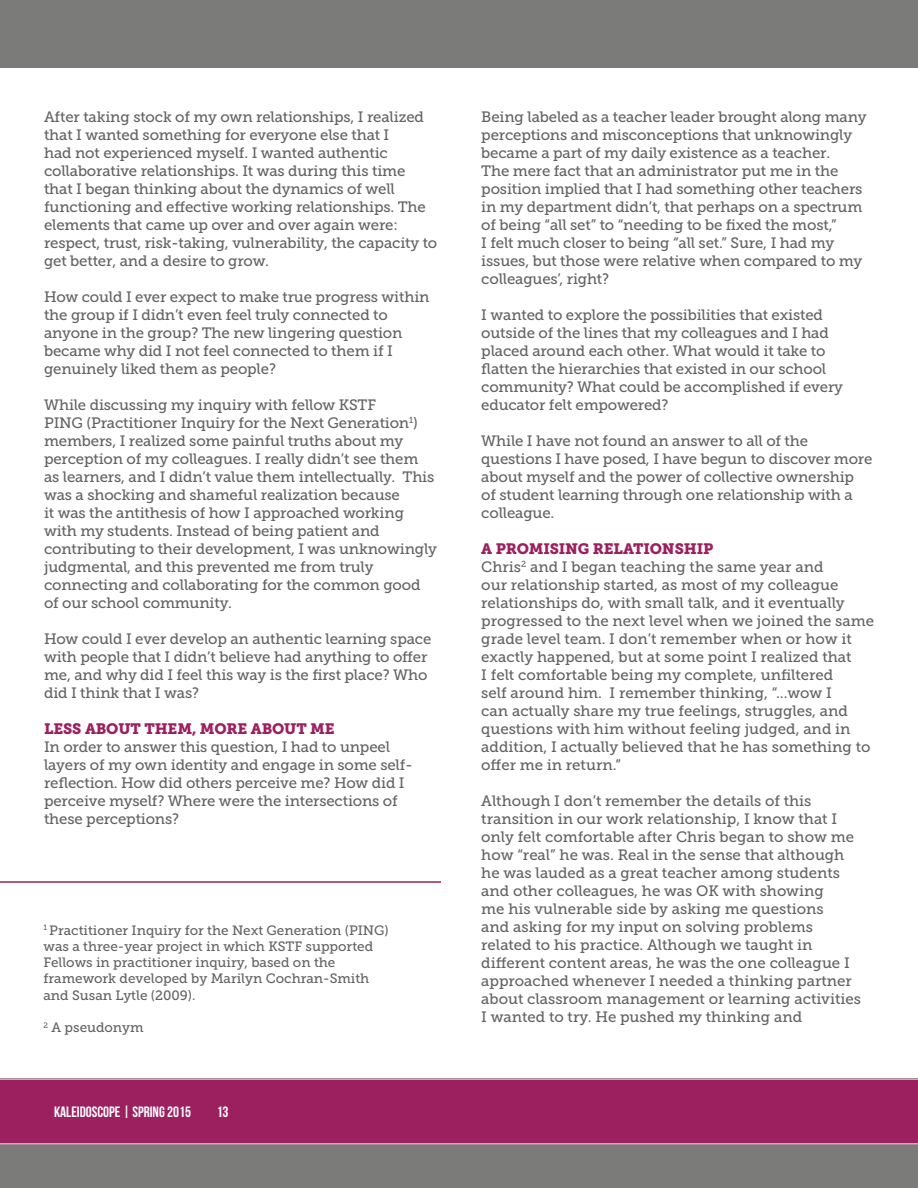
<style>
.page{position:relative;width:918px;height:1188px;background:#fff}
.page>*{position:absolute;margin:0;border:0;box-sizing:border-box;transform-origin:0 0}
.t1{font:15px/18px "Museo Slab 500";letter-spacing:-.01em;color:#636366}
.t2{font:15px "Museo Slab 900";letter-spacing:-.01em;color:#9c1f5f}
.t3{font:15px "Bebas Neue";color:#fff}
.t4{font:13.5px/16.2px "Museo Slab 500";color:#636366}
</style>
<div class="page">
<div style="left:0;top:0;width:918px;height:68px;background:#7b7b79"></div>
<div style="left:0;top:1078px;width:918px;height:110px;background:#7b7b79"></div>
<div style="left:0;top:1078px;width:918px;height:66px;background:#9c1f5f"></div>
<hr style="left:0;top:881px;width:441px;height:2px;background:#9c1f5f">
<p class="t1" style="left:44px;top:108px;width:395px">After taking stock of my own relationships, I realized that I wanted something for everyone else that I<br>had not experienced myself. I wanted authentic collaborative relationships. It was during this time that I began thinking about the dynamics of well functioning and effective working relationships. The elements that came up over and over again were: respect, trust, risk-taking, vulnerability, the capacity to get better, and a desire to grow.</p>
<p class="t1" style="left:44px;top:288px;width:387px">How could I ever expect to make true progress within the group if I didn’t even feel truly connected to anyone in the group? The new lingering question became why did I not feel connected to them if I genuinely liked them as people?</p>
<p class="t1" style="left:44px;top:396px;width:395px">While discussing my inquiry with fellow KSTF<br>PING (Practitioner Inquiry for the Next Generation<sup>1</sup>) members, I realized some painful truths about my perception of my colleagues. I really didn’t see them as learners, and I didn’t value them intellectually. This was a shocking and shameful realization because<br>it was the antithesis of how I approached working with my students. Instead of being patient and contributing to their development, I was unknowingly judgmental, and this prevented me from truly connecting and collaborating for the common good of our school community.</p>
<p class="t1" style="left:44px;top:630px;width:389px">How could I ever develop an authentic learning space with people that I didn’t believe had anything to offer me, and why did I feel this way is the first place? Who did I think that I was?</p>
<p class="t2" style="left:44px;top:720px;width:292px">LESS ABOUT THEM, MORE ABOUT ME</p>
<p class="t1" style="left:44px;top:738px;width:370px">In order to answer this question, I had to unpeel layers of my own identity and engage in some self&shy;reflection. How did others perceive me? How did I perceive myself? Where were the intersections of these perceptions?</p>
<p class="t4" style="left:44px;top:922px;width:347px"><sup>1</sup> Practitioner Inquiry for the Next Generation (PING) was a three-year project in which KSTF supported Fellows in practitioner inquiry, based on the framework developed by Marilyn Cochran-Smith and Susan Lytle (2009).</p>
<p class="t4" style="left:44px;top:1019px;width:102px"><sup>2</sup> A pseudonym</p>
<p class="t3" style="left:54px;top:1104px;width:138px">KALEIDOSCOPE | SPRING 2015</p>
<p class="t3" style="left:217px;top:1104px;width:13px">13</p>
<p class="t1" style="left:481px;top:108px;width:387px">Being labeled as a teacher leader brought along many perceptions and misconceptions that unknowingly became a part of my daily existence as a teacher.<br>The mere fact that an administrator put me in the position implied that I had something other teachers in my department didn’t, that perhaps on a spectrum of being “all set” to “needing to be fixed the most,”<br>I felt much closer to being “all set.” Sure, I had my issues, but those were relative when compared to my colleagues’, right?</p>
<p class="t1" style="left:481px;top:306px;width:363px">I wanted to explore the possibilities that existed outside of the lines that my colleagues and I had placed around each other. What would it take to flatten the hierarchies that existed in our school community? What could be accomplished if every educator felt empowered?</p>
<p class="t1" style="left:481px;top:432px;width:393px">While I have not found an answer to all of the questions I have posed, I have begun to discover more about myself and the power of collective ownership of student learning through one relationship with a colleague.</p>
<p class="t2" style="left:481px;top:540px;width:234px">A PROMISING RELATIONSHIP</p>
<p class="t1" style="left:481px;top:558px;width:394px">Chris<sup>2</sup> and I began teaching the same year and<br>our relationship started, as most of my colleague relationships do, with small talk, and it eventually progressed to the next level when we joined the same grade level team. I don’t remember when or how it exactly happened, but at some point I realized that<br>I felt comfortable being my complete, unfiltered<br>self around him. I remember thinking, “...wow I<br>can actually share my true feelings, struggles, and questions with him without feeling judged, and in addition, I actually believed that he has something to offer me in return.”</p>
<p class="t1" style="left:481px;top:792px;width:381px">Although I don’t remember the details of this transition in our work relationship, I know that I only felt comfortable after Chris began to show me how “real” he was. Real in the sense that although he was lauded as a great teacher among students and other colleagues, he was OK with showing<br>me his vulnerable side by asking me questions<br>and asking for my input on solving problems related to his practice. Although we taught in different content areas, he was the one colleague I approached whenever I needed a thinking partner about classroom management or learning activities I wanted to try. He pushed my thinking and</p>
</div>
